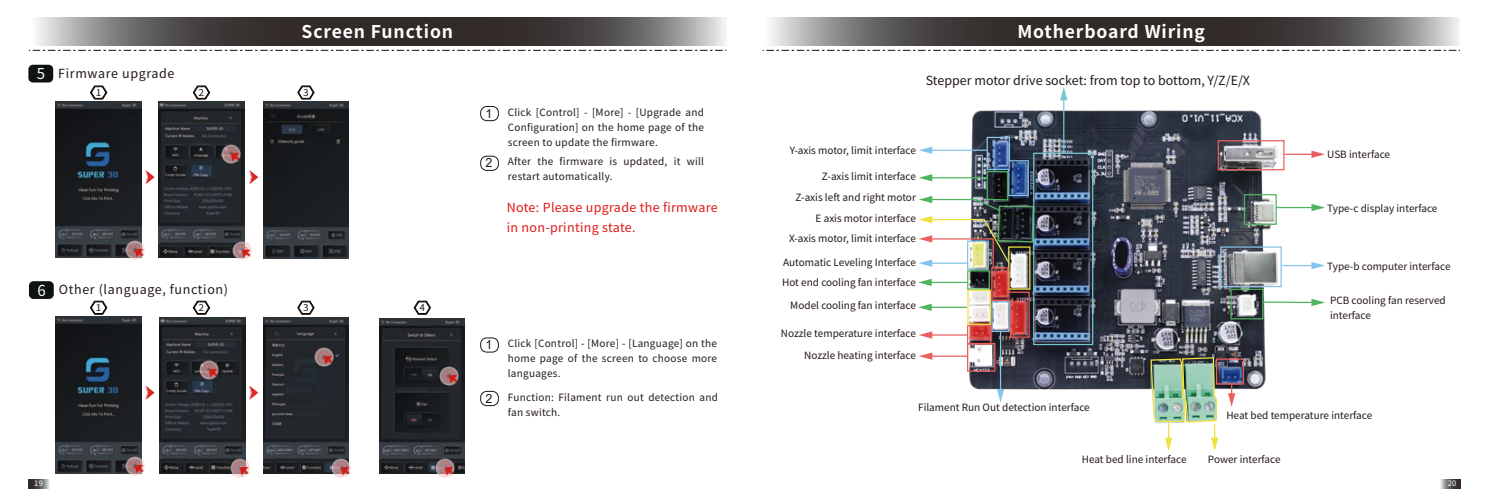
<style>
.page{position:relative;width:1489px;height:497px;background:#fff}
.page>*{position:absolute;margin:0;border:0;box-sizing:border-box;transform-origin:0 0}
.t1{font:700 17.5px "Source Han Sans CN";letter-spacing:.05em;color:#fff}
.t2{font:12.5px/20px "Source Han Sans CN";letter-spacing:.025em;color:#e01714}
.t3{font:12.5px "Source Han Sans CN";color:#221815}
.t4{font:12.5px "Source Han Sans CN";letter-spacing:.05em;color:#221815}
.t5{font:12.5px "Arial";color:#221815}
.t6{font:10px/15px "Source Han Sans CN";color:#221815;text-align:right}
.t7{font:10px/15px "Source Han Sans CN";letter-spacing:.025em;color:#221815}
.t8{font:9.25px "Source Han Sans CN";color:#221815;scale:1.08 1}
.t9{font:7.5px "Source Han Sans CN";color:#fff}
.s1{font-size:15px;color:#fff}
</style>
<div class="page">
<img style="left:929px;top:99px;width:379px;height:308px">
<img style="left:159px;top:317px;width:86px;height:156px">
<img style="left:380px;top:318px;width:84px;height:155px">
<img style="left:263px;top:317px;width:85px;height:156px">
<img style="left:56px;top:101px;width:85px;height:156px">
<img style="left:56px;top:316px;width:85px;height:157px">
<svg style="left:90px;top:86px;width:17px;height:13px"></svg>
<svg style="left:193px;top:86px;width:17px;height:13px"></svg>
<svg style="left:297px;top:86px;width:17px;height:13px"></svg>
<svg style="left:90px;top:300px;width:17px;height:14px"></svg>
<svg style="left:193px;top:300px;width:17px;height:14px"></svg>
<svg style="left:297px;top:300px;width:17px;height:14px"></svg>
<svg style="left:414px;top:300px;width:16px;height:14px"></svg>
<div style="left:480px;top:106px;width:18px;height:15px;border:1px solid #221815;border-radius:6px"></div>
<div style="left:480px;top:156px;width:18px;height:14px;border:1px solid #221815;border-radius:6px"></div>
<div style="left:480px;top:337px;width:18px;height:15px;border:1px solid #221815;border-radius:6px"></div>
<div style="left:480px;top:391px;width:18px;height:14px;border:1px solid #221815;border-radius:6px"></div>
<svg style="left:762px;top:50px;width:697px;height:1px"></svg>
<svg style="left:28px;top:479px;width:22px;height:8px"></svg>
<svg style="left:1440px;top:479px;width:20px;height:8px"></svg>
<svg style="left:771px;top:17px;width:688px;height:29px;background:#585453"></svg>
<svg style="left:29px;top:50px;width:697px;height:1px"></svg>
<svg style="left:37px;top:17px;width:689px;height:29px;background:#595554"></svg>
<img style="left:126px;top:240px;width:19px;height:19px">
<svg style="left:146px;top:170px;width:9px;height:14px"></svg>
<img style="left:126px;top:455px;width:19px;height:19px">
<img style="left:200px;top:359px;width:20px;height:19px">
<img style="left:230px;top:458px;width:20px;height:19px">
<svg style="left:146px;top:386px;width:9px;height:13px"></svg>
<svg style="left:249px;top:386px;width:9px;height:13px"></svg>
<svg style="left:249px;top:170px;width:9px;height:14px"></svg>
<div style="left:28px;top:65px;width:25px;height:17px;background:#0e1213;border-radius:5px"></div>
<div style="left:29px;top:281px;width:25px;height:17px;background:#0e1213;border-radius:5px"></div>
<img style="left:263px;top:101px;width:86px;height:157px">
<img style="left:918px;top:136px;width:116px;height:202px">
<hr style="left:929px;top:355px;width:38px;height:1px;background:#eb5f5f">
<svg style="left:919px;top:352px;width:13px;height:7px"></svg>
<div style="left:1033px;top:152px;width:60px;height:192px;border:1px solid #74c8d0"></div>
<hr style="left:1063px;top:98px;width:1px;height:55px;background:#74c8d0">
<svg style="left:1060px;top:87px;width:7px;height:13px"></svg>
<div style="left:1217px;top:140px;width:67px;height:30px;border:1px solid #eb5f5f"></div>
<div style="left:1243px;top:194px;width:33px;height:30px;border:1px solid #4fb55e"></div>
<div style="left:1220px;top:246px;width:61px;height:41px;border:1px solid #85c4ec"></div>
<div style="left:967px;top:270px;width:22px;height:19px;border:1px solid #4fb55e"></div>
<hr style="left:1284px;top:153px;width:29px;height:2px;background:#eb5f5f">
<svg style="left:1311px;top:150px;width:13px;height:8px"></svg>
<hr style="left:1275px;top:207px;width:38px;height:1px;background:#4fb55e">
<svg style="left:1311px;top:204px;width:13px;height:7px"></svg>
<div style="left:1230px;top:288px;width:33px;height:31px;border:1px solid #4fb55e"></div>
<hr style="left:1262px;top:301px;width:51px;height:2px;background:#4fb55e">
<svg style="left:1311px;top:298px;width:13px;height:7px"></svg>
<hr style="left:1282px;top:264px;width:31px;height:2px;background:#85c4ec">
<svg style="left:1311px;top:262px;width:13px;height:7px"></svg>
<div style="left:966px;top:325px;width:25px;height:19px;border:1px solid #eb5f5f"></div>
<div style="left:966px;top:342px;width:29px;height:29px;border:1px solid #eb5f5f"></div>
<hr style="left:999px;top:331px;width:2px;height:60px;background:#85c4ec">
<svg style="left:996px;top:388px;width:8px;height:14px"></svg>
<img style="left:1149px;top:356px;width:69px;height:94px">
<div style="left:1215px;top:358px;width:28px;height:26px;border:1px solid #eb5f5f"></div>
<svg style="left:1227px;top:383px;width:8px;height:23px"></svg>
<img style="left:315px;top:347px;width:20px;height:19px">
<img style="left:436px;top:458px;width:20px;height:19px">
<img style="left:439px;top:365px;width:20px;height:19px">
<img style="left:331px;top:458px;width:20px;height:19px">
<img style="left:159px;top:101px;width:85px;height:156px">
<img style="left:232px;top:241px;width:20px;height:18px">
<img style="left:221px;top:144px;width:20px;height:19px">
<h1 class="t1" style="left:301px;top:22px;width:153px">Screen Function</h1>
<h1 class="t1" style="left:1017px;top:22px;width:189px">Motherboard Wiring</h1>
<p class="t4" style="left:37px;top:66px;width:139px"><span class="s1">5</span> Firmware upgrade</p>
<p class="t8" style="left:96px;top:87px;width:7px">1</p>
<p class="t8" style="left:199px;top:87px;width:7px">2</p>
<p class="t8" style="left:303px;top:87px;width:7px">3</p>
<p class="t4" style="left:37px;top:282px;width:192px"><span class="s1">6</span> Other (language, function)</p>
<p class="t8" style="left:96px;top:302px;width:7px">1</p>
<p class="t8" style="left:199px;top:302px;width:7px">2</p>
<p class="t8" style="left:303px;top:302px;width:7px">3</p>
<p class="t8" style="left:419px;top:302px;width:7px">4</p>
<p class="t5" style="left:485px;top:105px;width:8px">1</p>
<p class="t5" style="left:485px;top:154px;width:8px">2</p>
<p class="t6" style="left:508px;top:105px;width:197px;text-align:justify">Click [Control] - [More] - [Upgrade and Configuration] on the home page of the screen to update the firmware.</p>
<p class="t7" style="left:508px;top:154px;width:197px">After the firmware is updated, it will restart automatically.</p>
<p class="t2" style="left:507px;top:197px;width:212px">Note: Please upgrade the firmware in non-printing state.</p>
<p class="t5" style="left:485px;top:336px;width:8px">1</p>
<p class="t5" style="left:485px;top:389px;width:8px">2</p>
<p class="t6" style="left:508px;top:336px;width:211px;text-align:justify">Click [Control] - [More] - [Language] on the home page of the screen to choose more languages.</p>
<p class="t7" style="left:508px;top:389px;width:212px">Function: Filament run out detection and fan switch.</p>
<p class="t3" style="left:925px;top:73px;width:326px">Stepper motor drive socket: from top to bottom, Y/Z/E/X</p>
<p class="t6" style="left:789px;top:143px;width:127px">Y-axis motor, limit interface</p>
<p class="t6" style="left:795px;top:166px;width:122px;line-height:20.4px">Z-axis limit interface<br>Z-axis left and right motor</p>
<p class="t6" style="left:789px;top:208px;width:128px;line-height:20.1px">E axis motor interface<br>X-axis motor, limit interface</p>
<p class="t6" style="left:782px;top:252px;width:135px;line-height:19.4px;text-align:left">Automatic Leveling Interface<br>Hot end cooling fan interface</p>
<p class="t6" style="left:790px;top:298px;width:127px">Model cooling fan interface</p>
<p class="t6" style="left:780px;top:322px;width:136px;line-height:21.6px">Nozzle temperature interface<br>Nozzle heating interface</p>
<p class="t6" style="left:1327px;top:147px;width:64px">USB interface</p>
<p class="t6" style="left:1327px;top:201px;width:112px">Type-c display interface</p>
<p class="t6" style="left:1327px;top:259px;width:125px">Type-b computer interface</p>
<p class="t6" style="left:1329px;top:293px;width:117px;text-align:left">PCB cooling fan reserved interface</p>
<p class="t6" style="left:918px;top:400px;width:173px">Filament Run Out detection interface</p>
<p class="t6" style="left:1081px;top:451px;width:106px">Heat bed line interface</p>
<p class="t6" style="left:1226px;top:407px;width:147px">Heat bed temperature interface</p>
<p class="t6" style="left:1207px;top:452px;width:74px">Power interface</p>
<p class="t9" style="left:34px;top:478px;width:10px">19</p>
<p class="t9" style="left:1447px;top:478px;width:10px">20</p>
</div>
